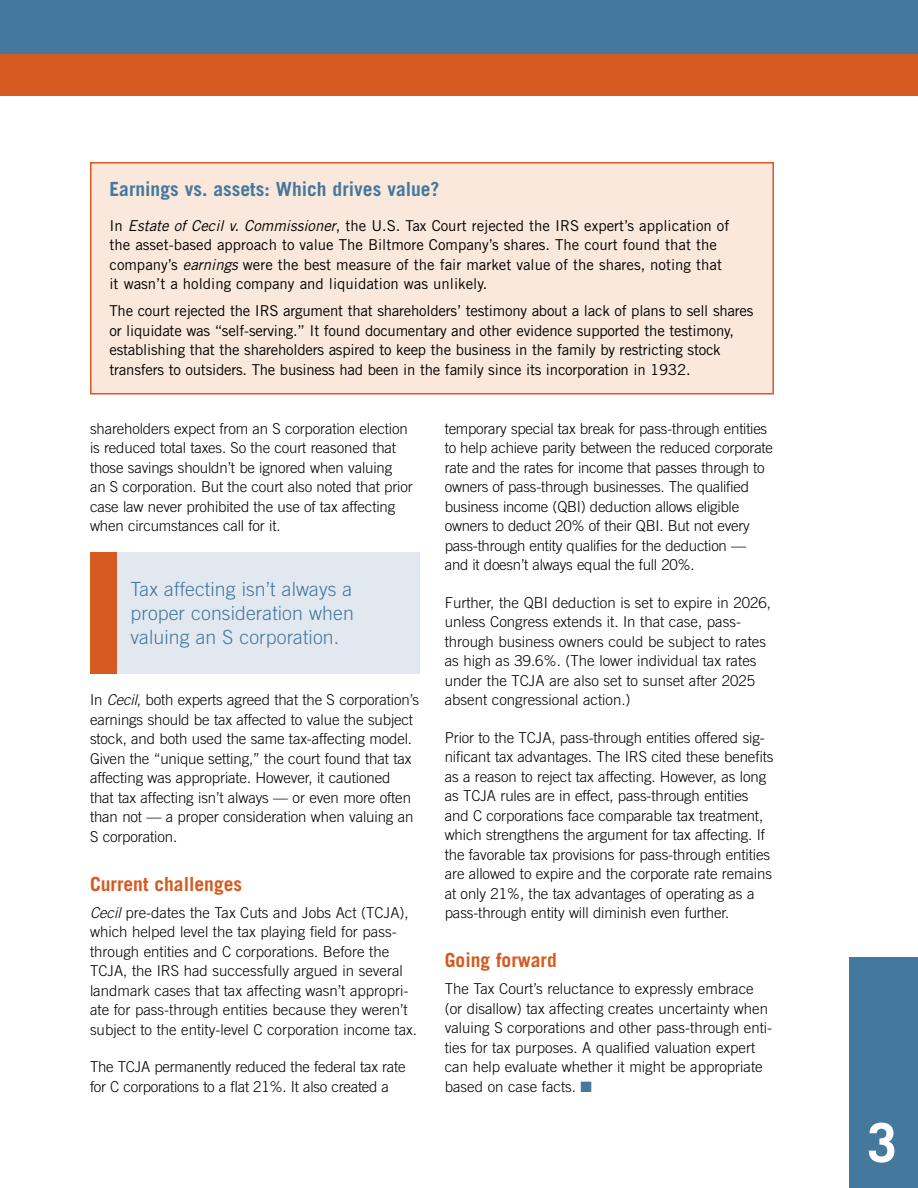
<style>
.page{position:relative;width:918px;height:1188px;background:#fff}
.page>*{position:absolute;margin:0;border:0;box-sizing:border-box;transform-origin:0 0}
.t1{font:700 54px "Trade Gothic LT Std";color:#fff}
.t2{font:300 19.5px/24px "Trade Gothic LT Std";letter-spacing:.005em;color:#44789d;text-align:justify}
.t3{font:700 19.5px "Trade Gothic LT Std";color:#44789d}
.t4{font:700 19.5px "Trade Gothic LT Std";color:#d55a1f}
.t5{font:300 15px/19.5px "Trade Gothic LT Std";letter-spacing:-.01em;color:#000}
.t6{font:15px/19.5px "Trade Gothic LT Std";letter-spacing:-.015em;color:#000}
.s1{font-style:italic}
.s2{color:#44789d}
</style>
<div class="page">
<div style="left:849px;top:958px;width:69px;height:230px;background:#44789d"></div>
<div style="left:0;top:0;width:918px;height:56px;background:#44789d"></div>
<div style="left:0;top:54px;width:918px;height:41px;background:#d55a1f"></div>
<div style="left:91px;top:163px;width:682px;height:231px;background:#fae8dc"></div>
<div style="left:90px;top:162px;width:684px;height:232px;border:2px solid #d55a1f"></div>
<div style="left:90px;top:552px;width:329px;height:122px;background:#e2e8f0"></div>
<div style="left:90px;top:552px;width:27px;height:122px;background:#d55a1f"></div>
<h2 class="t3" style="left:110px;top:177px;width:331px">Earnings vs. assets: Which drives value?</h2>
<p class="t6" style="left:109px;top:215px;width:621px">In <span class="s1">Estate of Cecil v. Commissioner</span>, the U.S. Tax Court rejected the IRS expert’s application of the asset-based approach to value The Biltmore Company’s shares. The court found that the company’s <span class="s1">earnings</span> were the best measure of the fair market value of the shares, noting that it wasn’t a holding company and liquidation was unlikely.</p>
<p class="t6" style="left:109px;top:301px;width:646px">The court rejected the IRS argument that shareholders’ testimony about a lack of plans to sell shares or liquidate was “self-serving.” It found documentary and other evidence supported the testimony, establishing that the shareholders aspired to keep the business in the family by restricting stock transfers to outsiders. The business had been in the family since its incorporation in 1932.</p>
<p class="t5" style="left:90px;top:419px;width:324px">shareholders expect from an S corporation election is reduced total taxes. So the court reasoned that those savings shouldn’t be ignored when valuing<br>an S corporation. But the court also noted that prior case law never prohibited the use of tax affecting when circumstances call for it.</p>
<h2 class="t2" style="left:130px;top:577px;width:225px">Tax affecting isn’t always a proper consideration when valuing an S corporation.</h2>
<p class="t5" style="left:90px;top:690px;width:331px">In <span class="s1">Cecil</span>, both experts agreed that the S corporation’s earnings should be tax affected to value the subject stock, and both used the same tax-affecting model.<br>Given the “unique setting,” the court found that tax affecting was appropriate. However, it cautioned<br>that tax affecting isn’t always — or even more often than not — a proper consideration when valuing an S corporation.</p>
<h2 class="t4" style="left:90px;top:872px;width:154px">Current challenges</h2>
<p class="t5" style="left:90px;top:902px;width:329px"><span class="s1">Cecil</span> pre-dates the Tax Cuts and Jobs Act (TCJA), which helped level the tax playing field for pass&shy;through entities and C corporations. Before the TCJA, the IRS had successfully argued in several landmark cases that tax affecting wasn’t appropri&shy;ate for pass-through entities because they weren’t subject to the entity-level C corporation income tax.</p>
<p class="t5" style="left:90px;top:1057px;width:317px">The TCJA permanently reduced the federal tax rate for C corporations to a flat 21%. It also created a</p>
<p class="t5" style="left:445px;top:419px;width:330px">temporary special tax break for pass-through entities to help achieve parity between the reduced corporate rate and the rates for income that passes through to owners of pass-through businesses. The qualified business income (QBI) deduction allows eligible owners to deduct 20% of their QBI. But not every pass-through entity qualifies for the deduction — and it doesn’t always equal the full 20%.</p>
<p class="t5" style="left:445px;top:593px;width:328px">Further, the QBI deduction is set to expire in 2026, unless Congress extends it. In that case, pass&shy;through business owners could be subject to rates as high as 39.6%. (The lower individual tax rates under the TCJA are also set to sunset after 2025 absent congressional action.)</p>
<p class="t5" style="left:445px;top:728px;width:330px">Prior to the TCJA, pass-through entities offered sig&shy;nificant tax advantages. The IRS cited these benefits as a reason to reject tax affecting. However, as long as TCJA rules are in effect, pass-through entities and C corporations face comparable tax treatment, which strengthens the argument for tax affecting. If the favorable tax provisions for pass-through entities are allowed to expire and the corporate rate remains at only 21%, the tax advantages of operating as a pass-through entity will diminish even further.</p>
<h2 class="t4" style="left:445px;top:948px;width:114px">Going forward</h2>
<p class="t5" style="left:445px;top:979px;width:329px">The Tax Court’s reluctance to expressly embrace (or disallow) tax affecting creates uncertainty when valuing S corporations and other pass-through enti&shy;ties for tax purposes. A qualified valuation expert can help evaluate whether it might be appropriate based on case facts. <span class="s2">■</span></p>
<h1 class="t1" style="left:867px;top:1110px;width:32px">3</h1>
</div>
